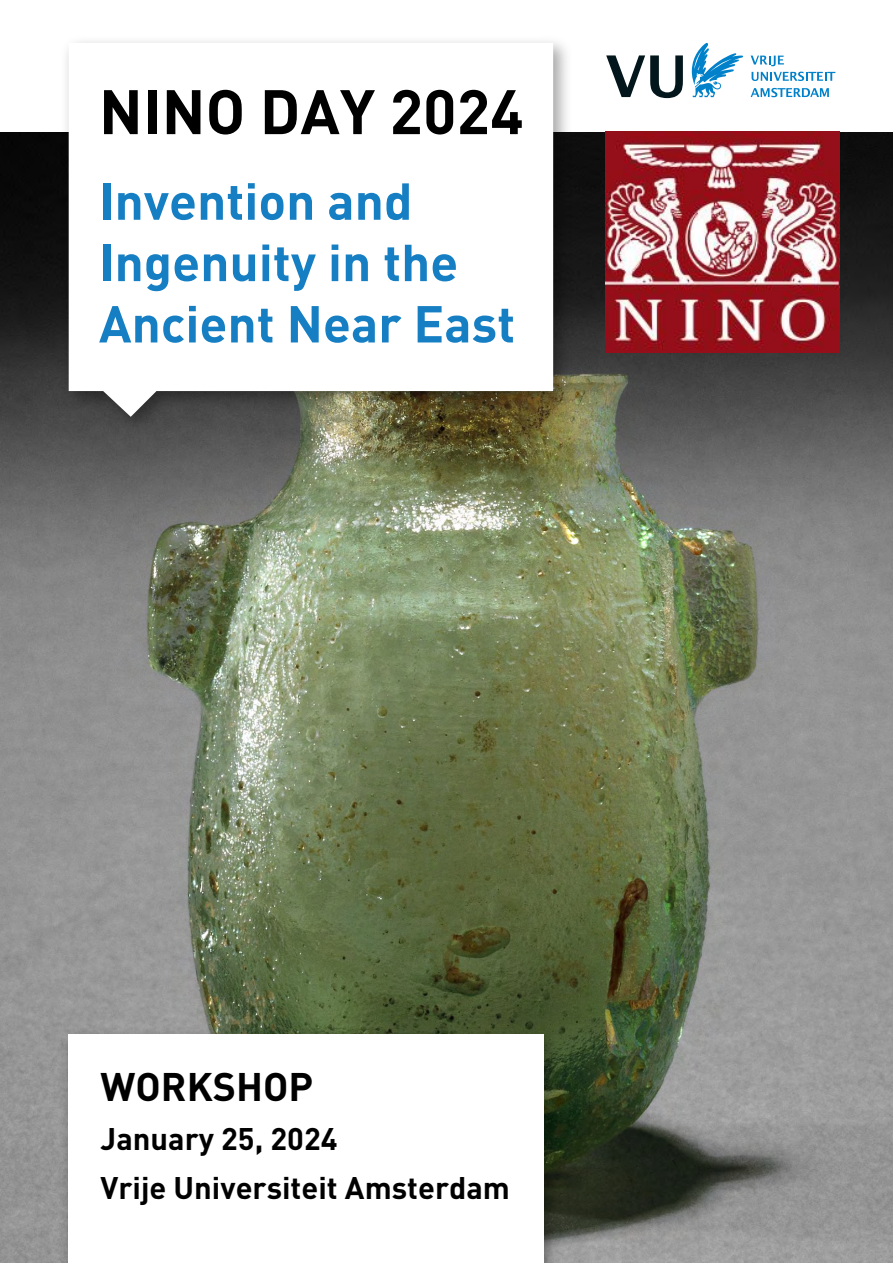
<style>
.page{position:relative;width:893px;height:1263px;background:#fff}
.page>*{position:absolute;margin:0;border:0;box-sizing:border-box;transform-origin:0 0}
.t1{font:700 61.8px "DIN Pro";color:#000}
.t2{font:700 51.15px/61.3px "DIN Pro";color:#167fc3}
.t3{font:700 39.45px "DIN Pro";color:#000}
.t4{font:700 30.9px/49.1px "DIN Pro";color:#000}
</style>
<div class="page">
<img style="left:0;top:132px;width:893px;height:1131px">
<img style="left:56px;top:41px;width:521px;height:400px">
<svg style="left:69px;top:43px;width:484px;height:374px"></svg>
<img style="left:54px;top:1022px;width:512px;height:241px">
<div style="left:69px;top:1034px;width:475px;height:229px;background:#fff"></div>
<svg style="left:606px;top:55px;width:77px;height:43px"></svg>
<svg style="left:692px;top:43px;width:51px;height:54px"></svg>
<svg style="left:751px;top:88px;width:78px;height:9px"></svg>
<svg style="left:751px;top:56px;width:33px;height:10px"></svg>
<svg style="left:752px;top:72px;width:83px;height:9px"></svg>
<img style="left:606px;top:132px;width:233px;height:220px">
<p class="t1" style="left:99px;top:70px;width:426px">NINO DAY 2024</p>
<p class="t2" style="left:99px;top:169px;width:418px">Invention and<br>Ingenuity in the<br>Ancient Near East</p>
<p class="t3" style="left:101px;top:1060px;width:214px">WORKSHOP</p>
<p class="t4" style="left:101px;top:1113px;width:411px">January 25, 2024<br>Vrije Universiteit Amsterdam</p>
</div>
